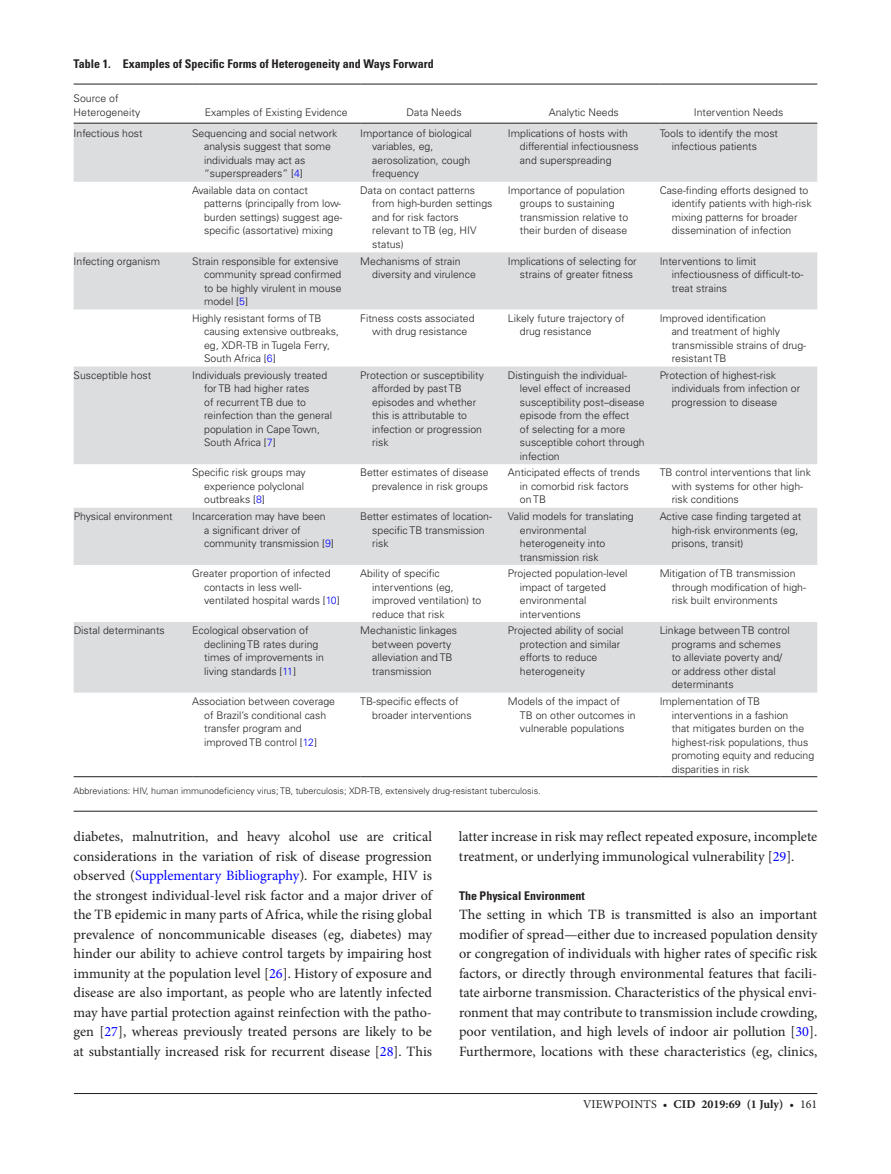
<style>
.page{position:relative;width:891px;height:1174px;background:#fff}
.page>*{position:absolute;margin:0;border:0;box-sizing:border-box;transform-origin:0 0}
.t1{font:14.25px/19.5px "Minion Pro";color:#231f20;text-align:justify}
.t2{font:700 condensed 12px "Univers LT Std";color:#231f20}
.t3{font:700 12px "Minion Pro";color:#231f20}
.t4{font:300 10.5px/13.5px "Univers LT Std";color:#231f20}
.t5{font:300 9px "Univers LT Std";color:#231f20}
.s1{color:#00f}
.s2{font-weight:400}
</style>
<div class="page">
<hr style="left:74px;top:1093px;width:743px;height:1px;background:#231f20">
<hr style="left:74px;top:811px;width:743px;height:1px;background:#231f20">
<svg style="left:74px;top:124px;width:743px;height:569px;fill:#dcdddf"></svg>
<hr style="left:74px;top:84px;width:118px;height:1px;background:#231f20">
<hr style="left:74px;top:123px;width:118px;height:1px;background:#231f20">
<hr style="left:192px;top:84px;width:168px;height:1px;background:#231f20">
<hr style="left:192px;top:123px;width:168px;height:1px;background:#231f20">
<hr style="left:360px;top:84px;width:148px;height:1px;background:#231f20">
<hr style="left:360px;top:123px;width:148px;height:1px;background:#231f20">
<hr style="left:508px;top:84px;width:152px;height:1px;background:#231f20">
<hr style="left:508px;top:123px;width:152px;height:1px;background:#231f20">
<hr style="left:660px;top:84px;width:157px;height:1px;background:#231f20">
<hr style="left:660px;top:123px;width:157px;height:1px;background:#231f20">
<hr style="left:74px;top:776px;width:118px;height:1px;background:#231f20">
<hr style="left:192px;top:776px;width:168px;height:1px;background:#231f20">
<hr style="left:360px;top:776px;width:148px;height:1px;background:#231f20">
<hr style="left:508px;top:776px;width:152px;height:1px;background:#231f20">
<hr style="left:660px;top:776px;width:157px;height:1px;background:#231f20">
<p class="t2" style="left:74px;top:56px;width:362px">Table 1. Examples of Specific Forms of Heterogeneity and Ways Forward</p>
<p class="t4" style="left:74px;top:92px;width:68px">Source of<br>Heterogeneity</p>
<p class="t4" style="left:205px;top:105px;width:144px">Examples of Existing Evidence</p>
<p class="t4" style="left:407px;top:105px;width:57px">Data Needs</p>
<p class="t4" style="left:549px;top:105px;width:72px">Analytic Needs</p>
<p class="t4" style="left:694px;top:105px;width:91px">Intervention Needs</p>
<p class="t4" style="left:74px;top:126px;width:71px">Infectious host</p>
<p class="t4" style="left:204px;top:126px;width:135px;text-indent:-12px">Sequencing and social network analysis suggest that some individuals may act as “superspreaders” [<span class="s1">4</span>]</p>
<p class="t4" style="left:372px;top:126px;width:101px;text-indent:-12px">Importance of biological variables, eg, aerosolization, cough frequency</p>
<p class="t4" style="left:520px;top:126px;width:120px;text-indent:-12px">Implications of hosts with differential infectiousness and superspreading</p>
<p class="t4" style="left:672px;top:126px;width:108px;text-indent:-12px">Tools to identify the most infectious patients</p>
<p class="t4" style="left:204px;top:183px;width:140px;text-indent:-12px">Available data on contact patterns (principally from low&shy;burden settings) suggest age&shy;specific (assortative) mixing</p>
<p class="t4" style="left:372px;top:183px;width:122px;text-indent:-12px">Data on contact patterns from high-burden settings and for risk factors relevant to TB (eg, HIV status)</p>
<p class="t4" style="left:520px;top:183px;width:110px;text-indent:-12px">Importance of population groups to sustaining transmission relative to their burden of disease</p>
<p class="t4" style="left:672px;top:183px;width:142px;text-indent:-12px">Case-finding efforts designed to identify patients with high-risk mixing patterns for broader dissemination of infection</p>
<p class="t4" style="left:74px;top:254px;width:88px">Infecting organism</p>
<p class="t4" style="left:204px;top:254px;width:139px;text-indent:-12px">Strain responsible for extensive community spread confirmed to be highly virulent in mouse model [<span class="s1">5</span>]</p>
<p class="t4" style="left:372px;top:254px;width:105px;text-indent:-12px">Mechanisms of strain diversity and virulence</p>
<p class="t4" style="left:520px;top:254px;width:118px;text-indent:-12px">Implications of selecting for strains of greater fitness</p>
<p class="t4" style="left:672px;top:254px;width:133px;text-indent:-12px">Interventions to limit infectiousness of difficult-to&shy;treat strains</p>
<p class="t4" style="left:204px;top:311px;width:136px;text-indent:-12px">Highly resistant forms of TB causing extensive outbreaks, eg, XDR-TB in Tugela Ferry,<br>South Africa [<span class="s1">6</span>]</p>
<p class="t4" style="left:360px;top:311px;width:116px;text-align:center">Fitness costs associated with drug resistance</p>
<p class="t4" style="left:520px;top:311px;width:106px;text-indent:-12px">Likely future trajectory of drug resistance</p>
<p class="t4" style="left:672px;top:311px;width:136px;text-indent:-12px">Improved identification<br>and treatment of highly transmissible strains of drug&shy;resistant TB</p>
<p class="t4" style="left:74px;top:368px;width:79px">Susceptible host</p>
<p class="t4" style="left:204px;top:368px;width:129px;text-indent:-12px">Individuals previously treated for TB had higher rates<br>of recurrent TB due to reinfection than the general population in Cape Town,<br>South Africa [<span class="s1">7</span>]</p>
<p class="t4" style="left:372px;top:368px;width:113px;text-indent:-12px">Protection or susceptibility afforded by past TB episodes and whether this is attributable to infection or progression risk</p>
<p class="t4" style="left:520px;top:368px;width:126px;text-indent:-12px">Distinguish the individual&shy;level effect of increased susceptibility post–disease episode from the effect<br>of selecting for a more susceptible cohort through infection</p>
<p class="t4" style="left:672px;top:368px;width:130px;text-indent:-12px">Protection of highest-risk individuals from infection or progression to disease</p>
<p class="t4" style="left:204px;top:466px;width:103px;text-indent:-12px">Specific risk groups may experience polyclonal outbreaks [<span class="s1">8</span>]</p>
<p class="t4" style="left:360px;top:466px;width:130px;text-align:right">Better estimates of disease prevalence in risk groups</p>
<p class="t4" style="left:520px;top:466px;width:122px;text-indent:-12px">Anticipated effects of trends in comorbid risk factors on TB</p>
<p class="t4" style="left:672px;top:466px;width:141px;text-indent:-12px">TB control interventions that link with systems for other high&shy;risk conditions</p>
<p class="t4" style="left:74px;top:510px;width:101px">Physical environment</p>
<p class="t4" style="left:204px;top:510px;width:131px;text-indent:-12px">Incarceration may have been<br>a significant driver of community transmission [<span class="s1">9</span>]</p>
<p class="t4" style="left:372px;top:510px;width:121px;text-indent:-12px">Better estimates of location&shy;specific TB transmission risk</p>
<p class="t4" style="left:520px;top:510px;width:115px;text-indent:-12px">Valid models for translating environmental heterogeneity into transmission risk</p>
<p class="t4" style="left:672px;top:510px;width:131px;text-indent:-12px">Active case finding targeted at high-risk environments (eg, prisons, transit)</p>
<p class="t4" style="left:204px;top:567px;width:137px;text-indent:-12px">Greater proportion of infected contacts in less well&shy;ventilated hospital wards [<span class="s1">10</span>]</p>
<p class="t4" style="left:372px;top:567px;width:111px;text-indent:-12px">Ability of specific interventions (eg, improved ventilation) to reduce that risk</p>
<p class="t4" style="left:520px;top:567px;width:109px;text-indent:-12px">Projected population-level impact of targeted environmental interventions</p>
<p class="t4" style="left:672px;top:567px;width:136px;text-indent:-12px">Mitigation of TB transmission through modification of high&shy;risk built environments</p>
<p class="t4" style="left:74px;top:624px;width:93px">Distal determinants</p>
<p class="t4" style="left:204px;top:624px;width:121px;text-indent:-12px">Ecological observation of declining TB rates during times of improvements in living standards [<span class="s1">11</span>]</p>
<p class="t4" style="left:372px;top:624px;width:86px;text-indent:-12px">Mechanistic linkages between poverty alleviation and TB transmission</p>
<p class="t4" style="left:520px;top:624px;width:105px;text-indent:-12px">Projected ability of social protection and similar efforts to reduce heterogeneity</p>
<p class="t4" style="left:672px;top:624px;width:120px;text-indent:-12px">Linkage between TB control programs and schemes to alleviate poverty and/ or address other distal determinants</p>
<p class="t4" style="left:204px;top:695px;width:132px;text-indent:-12px">Association between coverage of Brazil’s conditional cash transfer program and improved TB control [<span class="s1">12</span>]</p>
<p class="t4" style="left:372px;top:695px;width:101px;text-indent:-12px">TB-specific effects of broader interventions</p>
<p class="t4" style="left:520px;top:695px;width:117px;text-indent:-12px">Models of the impact of<br>TB on other outcomes in vulnerable populations</p>
<p class="t4" style="left:672px;top:695px;width:144px;text-indent:-12px">Implementation of TB interventions in a fashion<br>that mitigates burden on the highest-risk populations, thus promoting equity and reducing disparities in risk</p>
<p class="t5" style="left:74px;top:785px;width:469px">Abbreviations: HIV, human immunodeficiency virus; TB, tuberculosis; XDR-TB, extensively drug-resistant tuberculosis.</p>
<p class="t1" style="left:74px;top:827px;width:360px">diabetes, malnutrition, and heavy alcohol use are critical considerations in the variation of risk of disease progression observed (<span class="s1">Supplementary Bibliography</span>). For example, HIV is the strongest individual-level risk factor and a major driver of the TB epidemic in many parts of Africa, while the rising global prevalence of noncommunicable diseases (eg, diabetes) may hinder our ability to achieve control targets by impairing host immunity at the population level [<span class="s1">26</span>]. History of exposure and disease are also important, as people who are latently infected may have partial protection against reinfection with the patho&shy;gen [<span class="s1">27</span>], whereas previously treated persons are likely to be at substantially increased risk for recurrent disease [<span class="s1">28</span>]. This</p>
<h1 class="t1" style="left:459px;top:827px;width:360px">latter increase in risk may reflect repeated exposure, incomplete treatment, or underlying immunological vulnerability [<span class="s1">29</span>].</h1>
<p class="t2" style="left:459px;top:888px;width:127px">The Physical Environment</p>
<p class="t1" style="left:459px;top:905px;width:360px">The setting in which TB is transmitted is also an important modifier of spread—either due to increased population density or congregation of individuals with higher rates of specific risk factors, or directly through environmental features that facili&shy;tate airborne transmission. Characteristics of the physical envi&shy;ronment that may contribute to transmission include crowding, poor ventilation, and high levels of indoor air pollution [<span class="s1">30</span>].<br>Furthermore, locations with these characteristics (eg, clinics,</p>
<p class="t3" style="left:583px;top:1095px;width:236px"><span class="s2">VIEWPOINTS •</span> CID 2019:69 (1 July) <span class="s2">• 161</span></p>
</div>
